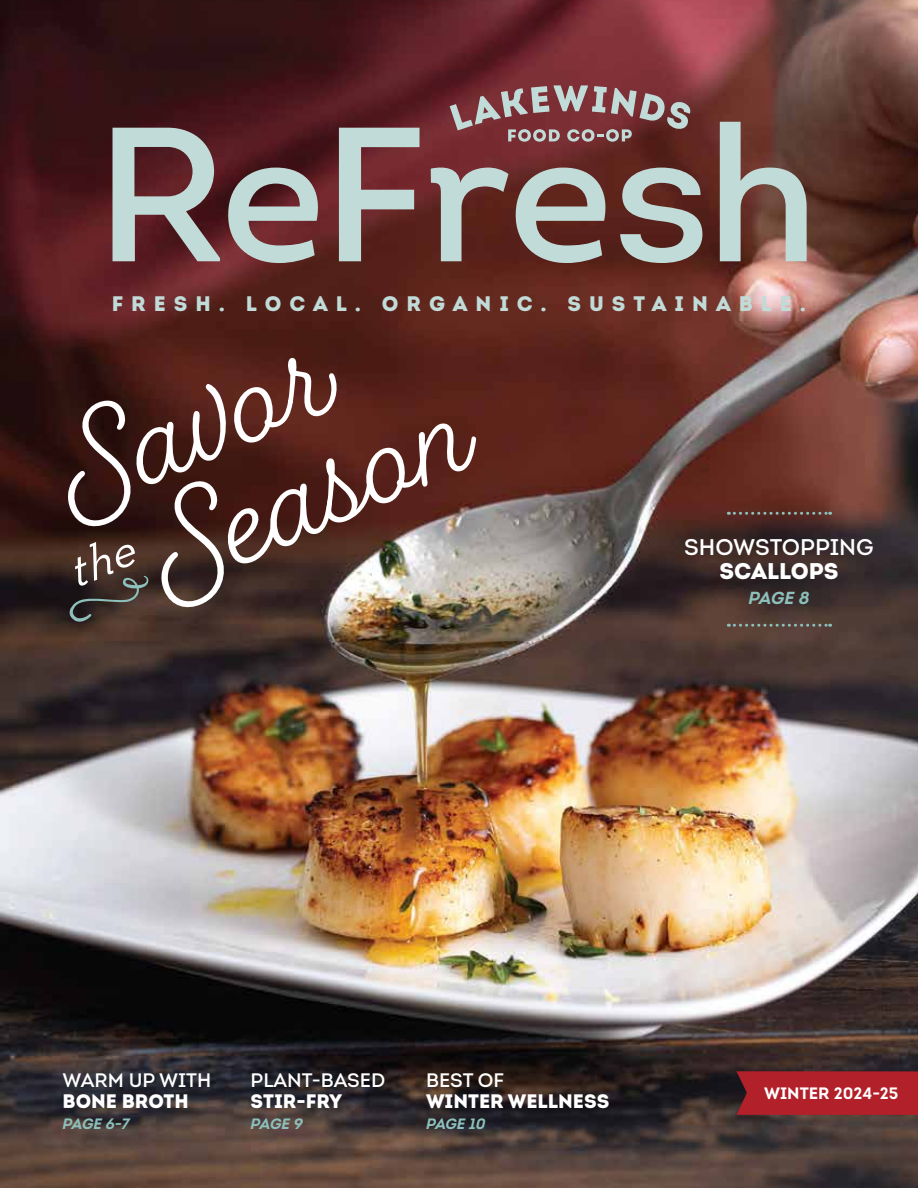
<style>
.page{position:relative;width:918px;height:1188px;background:#fff}
.page>*{position:absolute;margin:0;border:0;box-sizing:border-box;transform-origin:0 0}
.t1{font:190.95px "Intro";letter-spacing:-.015em;color:#c1dbd8}
.t2{font:121.8px "Fairwater Script";color:#fff;scale:.94 1}
.t3{font:22.65px "Intro";color:#fff}
.t4{font:900 22.65px "Intro";color:#fff}
.t5{font:900 21px "Intro";letter-spacing:.38em;color:#c1dbd8}
.t6{font:900 19.5px "Intro";color:#fff}
.t7{font:19.5px "Intro";color:#fff}
.t8{font:italic 700 17.4px "Intro";color:#8dc0bb}
.t9{font:16.5px "Intro Bold Caps";color:#fff}
.t10{font:italic 700 15px "Intro";letter-spacing:-.025em;color:#8dc0bb}
</style>
<div class="page">
<img style="left:0;top:0;width:918px;height:1188px">
<svg style="left:736px;top:1071px;width:182px;height:44px;background:#ab1f29"></svg>
<svg style="left:450px;top:85px;width:242px;height:57px;background:#8a5c5f"></svg>
<svg style="left:728px;top:512px;width:103px;height:3px"></svg>
<svg style="left:728px;top:624px;width:103px;height:3px"></svg>
<svg style="left:69px;top:538px;width:81px;height:86px;background:#45342d"></svg>
<h1 class="t1" style="left:96px;top:75px;width:725px">ReFresh</h1>
<p class="t5" style="left:112px;top:289px;width:696px">FRESH. LOCAL. ORGANIC. SUSTAINABLE.</p>
<h2 class="t2" style="left:30px;top:413px;width:315px;rotate:-23deg">Savor</h2>
<h2 class="t2" style="left:123px;top:492px;width:366px;rotate:-23deg">Season</h2>
<p class="t3" style="left:684px;top:533px;width:191px">SHOWSTOPPING</p>
<p class="t4" style="left:720px;top:557px;width:120px">SCALLOPS</p>
<p class="t8" style="left:748px;top:587px;width:63px">PAGE 8</p>
<p class="t7" style="left:63px;top:1068px;width:150px">WARM UP WITH</p>
<p class="t6" style="left:63px;top:1088px;width:128px">BONE BROTH</p>
<p class="t10" style="left:63px;top:1114px;width:69px">PAGE 6-7</p>
<p class="t7" style="left:251px;top:1068px;width:136px">PLANT-BASED</p>
<p class="t6" style="left:251px;top:1088px;width:93px">STIR-FRY</p>
<p class="t10" style="left:251px;top:1114px;width:54px">PAGE 9</p>
<p class="t7" style="left:426px;top:1068px;width:80px">BEST OF</p>
<p class="t6" style="left:426px;top:1088px;width:185px">WINTER WELLNESS</p>
<p class="t10" style="left:426px;top:1114px;width:61px">PAGE 10</p>
<p class="t9" style="left:764px;top:1083px;width:136px">WINTER 2024-25</p>
</div>
